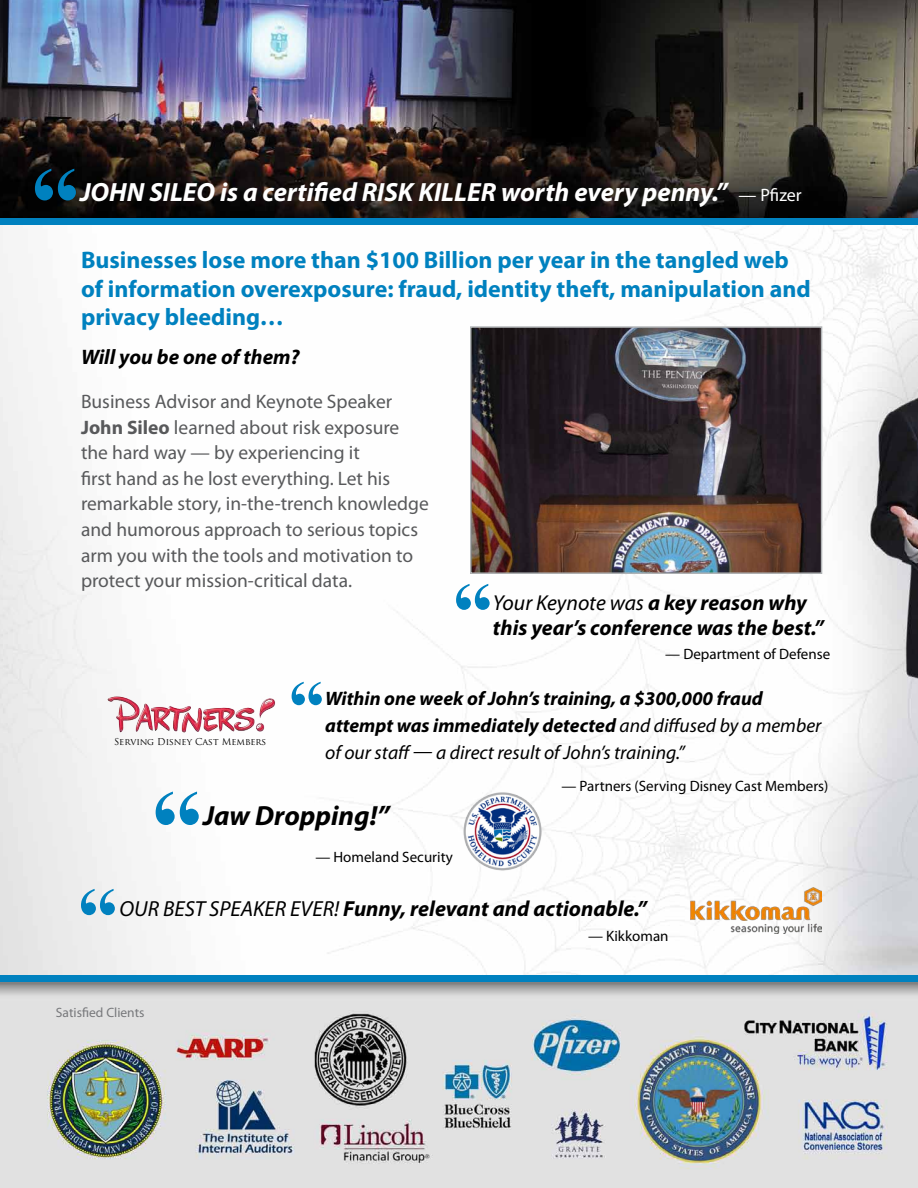
<style>
.page{position:relative;width:918px;height:1188px;background:#fff}
.page>*{position:absolute;margin:0;border:0;box-sizing:border-box;transform-origin:0 0}
.t1{font:italic 700 27.75px "Myriad Pro";color:#000}
.t2{font:italic 700 26.4px "Myriad Pro";color:#fff}
.t3{font:700 24px/28.8px "Myriad Pro";color:#0081bf}
.t4{font:italic 700 21.9px "Myriad Pro";color:#000}
.t5{font:italic 700 21.6px/24.6px "Myriad Pro";color:#000}
.t6{font:italic 700 21px "Myriad Pro";color:#000}
.t7{font:19.5px/25.5px "Myriad Pro";color:#58595b}
.t8{font:italic 700 19.5px/27px "Myriad Pro";color:#000}
.t9{font:15px "Myriad Pro";color:#000}
.t10{font:13.5px "Myriad Pro";color:#77787b}
.t11{font:9.15px "Trajan Pro";color:#000}
.s1{font-weight:400;font-style:normal;font-size:18px}
.s2{font-weight:700}
.s3{font-weight:400}
</style>
<div class="page">
<img style="left:0;top:982px;width:918px;height:206px">
<img style="left:0;top:225px;width:918px;height:750px">
<img style="left:690px;top:887px;width:132px;height:47px">
<svg style="left:81px;top:889px;width:34px;height:26px"></svg>
<img style="left:0;top:0;width:918px;height:218px">
<img style="left:473px;top:329px;width:346px;height:242px">
<div style="left:470px;top:326px;width:352px;height:248px;border:2px solid #b1b4b6"></div>
<svg style="left:156px;top:792px;width:43px;height:33px"></svg>
<img style="left:462px;top:791px;width:81px;height:81px">
<div style="left:0;top:218px;width:918px;height:7px;background:#0081bf"></div>
<div style="left:0;top:975px;width:918px;height:7px;background:#0081bf"></div>
<svg style="left:35px;top:169px;width:41px;height:31px"></svg>
<svg style="left:456px;top:584px;width:34px;height:26px"></svg>
<svg style="left:292px;top:682px;width:30px;height:23px"></svg>
<img style="left:104px;top:686px;width:173px;height:50px">
<h2 class="t2" style="left:80px;top:175px;width:723px">JOHN SILEO is a certified RISK KILLER worth every penny.” <span class="s1">— Pfizer</span></h2>
<p class="t3" style="left:81px;top:245px;width:731px">Businesses lose more than $100 Billion per year in the tangled web of information overexposure: fraud, identity theft, manipulation and privacy bleeding…</p>
<p class="t6" style="left:81px;top:343px;width:220px">Will you be one of them?</p>
<p class="t7" style="left:81px;top:389px;width:349px">Business Advisor and Keynote Speaker <span class="s2">John Sileo</span> learned about risk exposure the hard way — by experiencing it<br>first hand as he lost everything. Let his remarkable story, in-the-trench knowledge and humorous approach to serious topics arm you with the tools and motivation to protect your mission-critical data.</p>
<p class="t11" style="left:114px;top:736px;width:154px">Serving Disney Cast Members</p>
<p class="t5" style="left:493px;top:590px;width:332px"><span class="s3">Your Keynote was</span> a key reason why this year’s conference was the best.”</p>
<p class="t9" style="left:665px;top:645px;width:167px">— Department of Defense</p>
<p class="t8" style="left:325px;top:685px;width:498px">Within one week of John’s training, a $300,000 fraud attempt was immediately detected <span class="s3">and diffused by a member of our staff — a direct result of John’s training.”</span></p>
<p class="t9" style="left:561px;top:777px;width:269px">— Partners (Serving Disney Cast Members)</p>
<h1 class="t1" style="left:203px;top:798px;width:188px">Jaw Dropping!”</h1>
<p class="t9" style="left:315px;top:848px;width:139px">— Homeland Security</p>
<p class="t4" style="left:120px;top:894px;width:529px"><span class="s3">OUR BEST SPEAKER EVER!</span> Funny, relevant and actionable.”</p>
<p class="t9" style="left:588px;top:927px;width:82px">— Kikkoman</p>
<p class="t10" style="left:56px;top:1004px;width:90px">Satisfied Clients</p>
</div>
